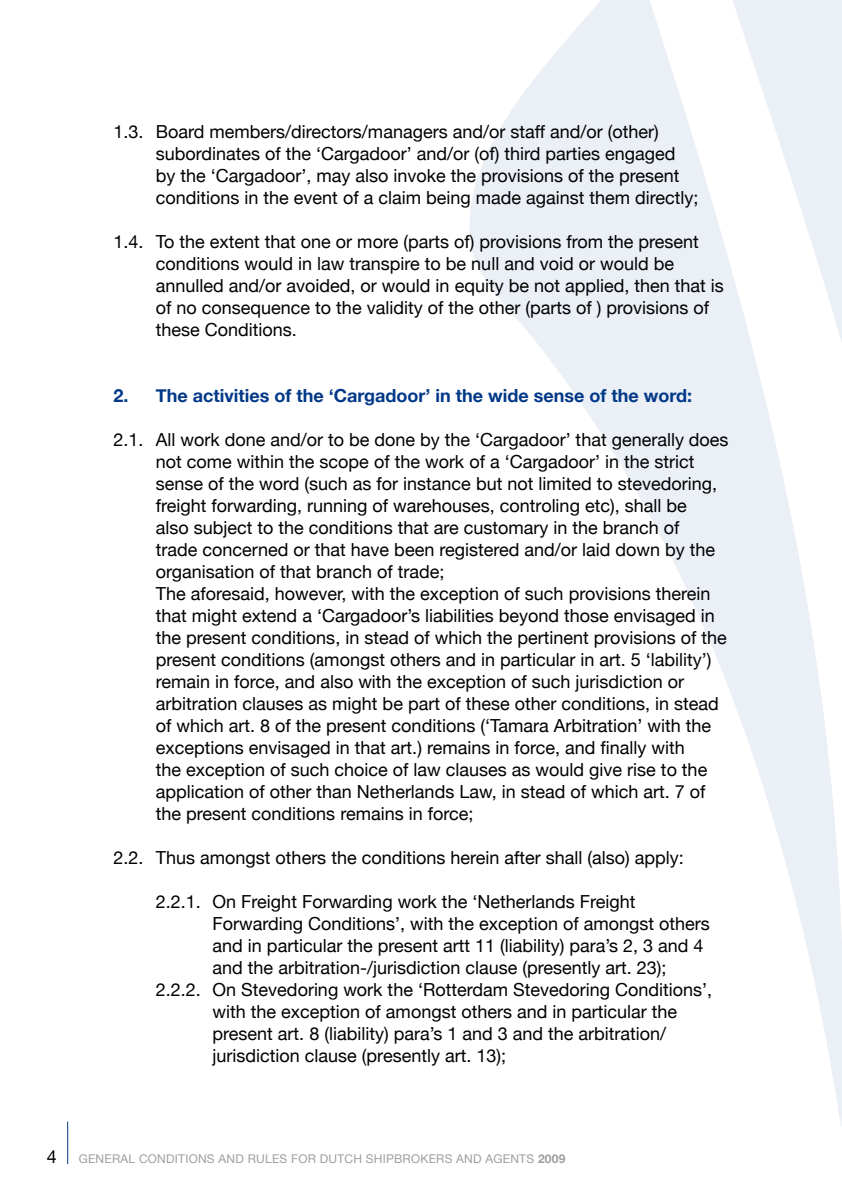
<style>
.page{position:relative;width:842px;height:1191px;background:#fff}
.page>*{position:absolute;margin:0;border:0;box-sizing:border-box;transform-origin:0 0}
.t1{font:18px/22px "Helvetica Neue";color:#000}
.t2{font:700 18px "Helvetica Neue";color:#003888}
.t3{font:12px "Helvetica Neue";letter-spacing:.02em;color:#9c9e9f}
.s1{font-size:18px;color:#000}
.s2{font-weight:700}
</style>
<div class="page">
<hr style="left:67px;top:1121px;width:1px;height:43px;background:#003888">
<svg style="left:469px;top:0;width:373px;height:1125px"></svg>
<p class="t1" style="left:156px;top:120px;width:544px;text-indent:-43px">1.3. Board members/directors/managers and/or staff and/or (other) subordinates of the ‘Cargadoor’ and/or (of) third parties engaged by the ‘Cargadoor’, may also invoke the provisions of the present conditions in the event of a claim being made against them directly;</p>
<p class="t1" style="left:156px;top:230px;width:569px;text-indent:-43px">1.4. To the extent that one or more (parts of) provisions from the present conditions would in law transpire to be null and void or would be annulled and/or avoided, or would in equity be not applied, then that is of no consequence to the validity of the other (parts of ) provisions of these Conditions.</p>
<p class="t2" style="left:113px;top:384px;width:580px">2. The activities of the ‘Cargadoor’ in the wide sense of the word:</p>
<p class="t1" style="left:113px;top:428px;width:617px">2.1. All work done and/or to be done by the ‘Cargadoor’ that generally does</p>
<p class="t1" style="left:156px;top:450px;width:540px">not come within the scope of the work of a ‘Cargadoor’ in the strict</p>
<p class="t1" style="left:156px;top:472px;width:563px">sense of the word (such as for instance but not limited to stevedoring,</p>
<p class="t1" style="left:156px;top:494px;width:532px">freight forwarding, running of warehouses, controling etc), shall be</p>
<p class="t1" style="left:156px;top:516px;width:525px">also subject to the conditions that are customary in the branch of</p>
<p class="t1" style="left:156px;top:538px;width:561px">trade concerned or that have been registered and/or laid down by the</p>
<p class="t1" style="left:156px;top:560px;width:290px">organisation of that branch of trade;</p>
<p class="t1" style="left:113px;top:582px;width:19px">T</p>
<p class="t1" style="left:156px;top:582px;width:572px;text-indent:10px">he aforesaid, however, with the exception of such provisions therein that might extend a ‘Cargadoor’s liabilities beyond those envisaged in the present conditions, in stead of which the pertinent provisions of the present conditions (amongst others and in particular in art. 5 ‘lability’) remain in force, and also with the exception of such jurisdiction or arbitration clauses as might be part of these other conditions, in stead of which art. 8 of the present conditions (‘Tamara Arbitration’ with the exceptions envisaged in that art.) remains in force, and finally with<br>the exception of such choice of law clauses as would give rise to the application of other than Netherlands Law, in stead of which art. 7 of the present conditions remains in force;</p>
<p class="t1" style="left:113px;top:846px;width:572px">2.2. Thus amongst others the conditions herein after shall (also) apply:</p>
<p class="t1" style="left:156px;top:890px;width:481px">2.2.1. On Freight Forwarding work the ‘Netherlands Freight</p>
<p class="t1" style="left:213px;top:912px;width:499px">Forwarding Conditions’, with the exception of amongst others</p>
<p class="t1" style="left:213px;top:934px;width:492px">and in particular the present artt 11 (liability) para’s 2, 3 and 4</p>
<p class="t1" style="left:213px;top:956px;width:455px">and the arbitration-/jurisdiction clause (presently art. 23);</p>
<p class="t1" style="left:156px;top:978px;width:558px">2.2.2. On Stevedoring work the ‘Rotterdam Stevedoring Conditions’,</p>
<p class="t1" style="left:213px;top:1000px;width:466px">with the exception of amongst others and in particular the</p>
<p class="t1" style="left:213px;top:1022px;width:455px">present art. 8 (liability) para’s 1 and 3 and the arbitration/</p>
<p class="t1" style="left:213px;top:1044px;width:295px">jurisdiction clause (presently art. 13);</p>
<p class="t3" style="left:47px;top:1151px;width:520px"><span class="s1">4</span> general conditions and ru les for dutch shipbrokers and agents <span class="s2">2009</span></p>
</div>
